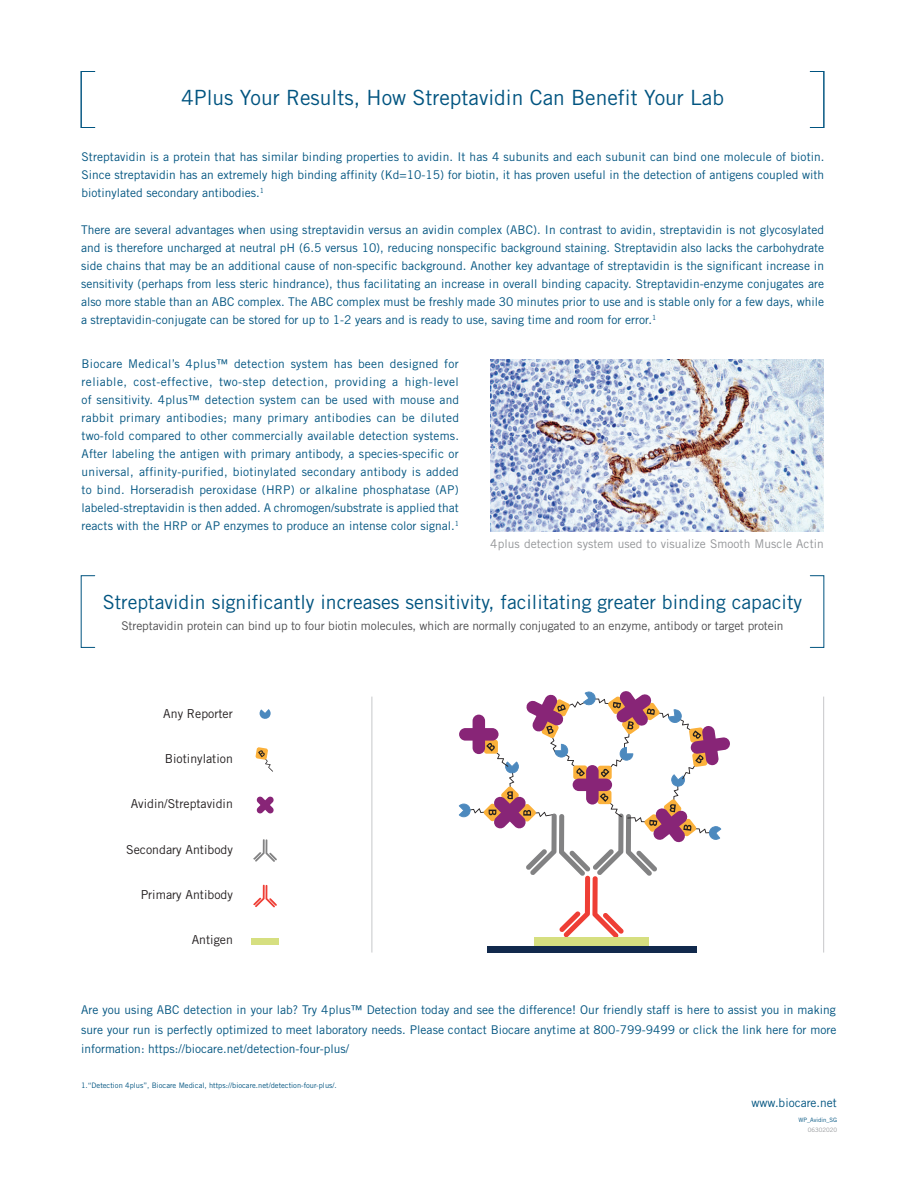
<style>
.page{position:relative;width:918px;height:1188px;background:#fff}
.page>*{position:absolute;margin:0;border:0;box-sizing:border-box;transform-origin:0 0}
.t1{font:21px "Trade Gothic";color:#005480}
.t2{font:19.5px "Trade Gothic";color:#005480}
.t3{font:12.3px "Trade Gothic";color:#231f20}
.t4{font:12px/18px "Trade Gothic";color:#005480;text-align:justify}
.t5{font:12px "Trade Gothic";letter-spacing:-.01em;color:#4d4d4f}
.t6{font:12px "Trade Gothic";letter-spacing:.005em;color:#939598}
.t7{font:7.5px "Trade Gothic";color:#005480}
.t8{font:6px "Trade Gothic";color:#005480}
.t9{font:6px "Trade Gothic";color:#939598}
</style>
<div class="page">
<img style="left:490px;top:359px;width:333px;height:172px">
<div style="left:487px;top:946px;width:210px;height:6px;background:#11294c"></div>
<div style="left:535px;top:938px;width:114px;height:8px;background:#d6df80"></div>
<svg style="left:459px;top:691px;width:271px;height:247px"></svg>
<svg style="left:253px;top:885px;width:24px;height:22px"></svg>
<svg style="left:256px;top:796px;width:18px;height:18px"></svg>
<svg style="left:253px;top:839px;width:24px;height:23px"></svg>
<svg style="left:255px;top:747px;width:18px;height:25px"></svg>
<div style="left:252px;top:938px;width:27px;height:7px;background:#d6df80"></div>
<svg style="left:260px;top:709px;width:11px;height:10px"></svg>
<div style="left:81px;top:71px;width:14px;height:57px;border:1px solid #005480"></div>
<div style="left:810px;top:71px;width:14px;height:57px;border:1px solid #005480"></div>
<hr style="left:372px;top:697px;width:1px;height:256px;background:#c7c8ca">
<hr style="left:823px;top:697px;width:1px;height:256px;background:#c7c8ca">
<h1 class="t1" style="left:181px;top:85px;width:545px">4Plus Your Results, How Streptavidin Can Benefit Your Lab</h1>
<p class="t4" style="left:82px;top:148px;width:745px">Streptavidin is a protein that has similar binding properties to avidin. It has 4 subunits and each subunit can bind one molecule of biotin.<br>Since streptavidin has an extremely high binding affinity (Kd=10-15) for biotin, it has proven useful in the detection of antigens coupled with biotinylated secondary antibodies.<sup>1</sup></p>
<p class="t4" style="left:81px;top:221px;width:745px">There are several advantages when using streptavidin versus an avidin complex (ABC). In contrast to avidin, streptavidin is not glycosylated and is therefore uncharged at neutral pH (6.5 versus 10), reducing nonspecific background staining. Streptavidin also lacks the carbohydrate side chains that may be an additional cause of non-specific background. Another key advantage of streptavidin is the significant increase in sensitivity (perhaps from less steric hindrance), thus facilitating an increase in overall binding capacity. Streptavidin-enzyme conjugates are also more stable than an ABC complex. The ABC complex must be freshly made 30 minutes prior to use and is stable only for a few days, while a streptavidin-conjugate can be stored for up to 1-2 years and is ready to use, saving time and room for error.<sup>1</sup></p>
<p class="t4" style="left:82px;top:355px;width:379px">Biocare Medical’s 4plus™ detection system has been designed for reliable, cost-effective, two-step detection, providing a high-level of sensitivity. 4plus™ detection system can be used with mouse and rabbit primary antibodies; many primary antibodies can be diluted two-fold compared to other commercially available detection systems.<br>After labeling the antigen with primary antibody, a species-specific or universal, affinity-purified, biotinylated secondary antibody is added to bind. Horseradish peroxidase (HRP) or alkaline phosphatase (AP) labeled-streptavidin is then added. A chromogen/substrate is applied that reacts with the HRP or AP enzymes to produce an intense color signal.<sup>1</sup></p>
<p class="t6" style="left:490px;top:537px;width:335px">4plus detection system used to visualize Smooth Muscle Actin</p>
<h2 class="t2" style="left:103px;top:590px;width:701px">Streptavidin significantly increases sensitivity, facilitating greater binding capacity</h2>
<p class="t5" style="left:121px;top:618px;width:664px">Streptavidin protein can bind up to four biotin molecules, which are normally conjugated to an enzyme, antibody or target protein</p>
<p class="t3" style="left:163px;top:706px;width:71px">Any Reporter</p>
<p class="t3" style="left:165px;top:751px;width:69px">Biotinylation</p>
<p class="t3" style="left:131px;top:797px;width:103px">Avidin/Streptavidin</p>
<p class="t3" style="left:126px;top:842px;width:108px">Secondary Antibody</p>
<p class="t3" style="left:141px;top:887px;width:94px">Primary Antibody</p>
<p class="t3" style="left:192px;top:932px;width:43px">Antigen</p>
<p class="t4" style="left:81px;top:1000px;width:757px;line-height:19.5px">Are you using ABC detection in your lab? Try 4plus™ Detection today and see the difference! Our friendly staff is here to assist you in making sure your run is perfectly optimized to meet laboratory needs. Please contact Biocare anytime at 800-799-9499 or click the link here for more information: https://biocare.net/detection-four-plus/</p>
<p class="t7" style="left:81px;top:1081px;width:257px">1.“Detection 4plus”, Biocare Medical, https://biocare.net/detection-four-plus/.</p>
<p class="t4" style="left:752px;top:1094px;width:87px">www.biocare.net</p>
<p class="t8" style="left:798px;top:1116px;width:40px">WP_Avidin_SG</p>
<p class="t9" style="left:808px;top:1126px;width:31px">06302020</p>
</div>
